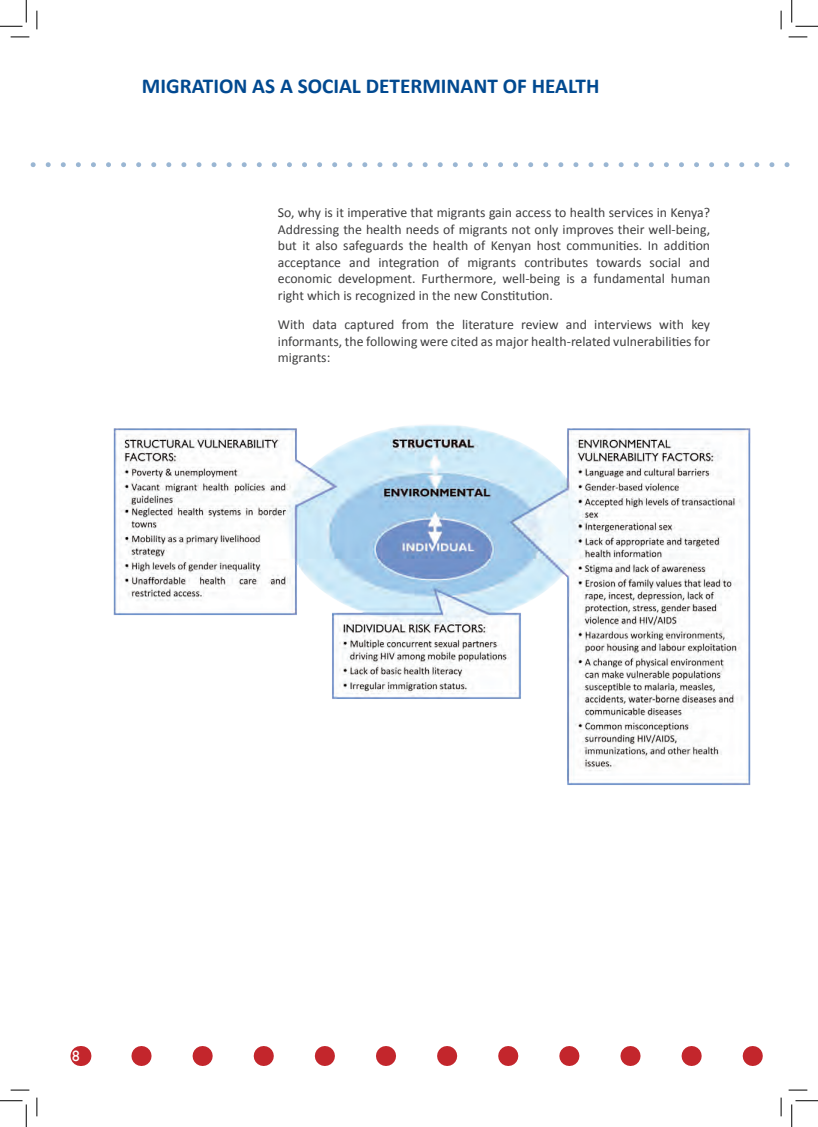
<style>
.page{position:relative;width:818px;height:1127px;background:#fff}
.page>*{position:absolute;margin:0;border:0;box-sizing:border-box;transform-origin:0 0}
.t1{font:700 21.25px "Calibri";color:#014990}
.t2{font:15px "Gill Sans";color:#fff}
.t3{font:13.75px/16.5px "Calibri";color:#3e3e3f;text-align:justify}
</style>
<div class="page">
<svg style="left:80px;top:1046px;width:1px;height:19px"></svg>
<svg style="left:141px;top:1046px;width:622px;height:19px"></svg>
<svg style="left:33px;top:162px;width:757px;height:5px"></svg>
<img style="left:113px;top:425px;width:638px;height:360px">
<svg style="left:11px;top:36px;width:18px;height:2px"></svg>
<svg style="left:788px;top:36px;width:19px;height:2px"></svg>
<svg style="left:11px;top:1089px;width:18px;height:1px"></svg>
<svg style="left:788px;top:1089px;width:19px;height:1px"></svg>
<svg style="left:36px;top:11px;width:2px;height:18px"></svg>
<svg style="left:36px;top:1097px;width:2px;height:18px"></svg>
<svg style="left:780px;top:11px;width:2px;height:18px"></svg>
<svg style="left:780px;top:1097px;width:2px;height:18px"></svg>
<svg style="left:0;top:0;width:27px;height:27px"></svg>
<svg style="left:0;top:1100px;width:27px;height:26px"></svg>
<svg style="left:791px;top:0;width:27px;height:27px"></svg>
<svg style="left:791px;top:1100px;width:27px;height:26px"></svg>
<p class="t1" style="left:142px;top:73px;width:459px">MIGRATION AS A SOCIAL DETERMINANT OF HEALTH</p>
<p class="t3" style="left:278px;top:204px;width:434px">So, why is it imperative that migrants gain access to health services in Kenya?<br>Addressing the health needs of migrants not only improves their well-being, but it also safeguards the health of Kenyan host communities. In addition acceptance and integration of migrants contributes towards social and economic development. Furthermore, well-being is a fundamental human right which is recognized in the new Constitution.</p>
<p class="t3" style="left:278px;top:316px;width:434px">With data captured from the literature review and interviews with key informants, the following were cited as major health-related vulnerabilities for migrants:</p>
<p class="t2" style="left:72px;top:1046px;width:9px">8</p>
</div>
